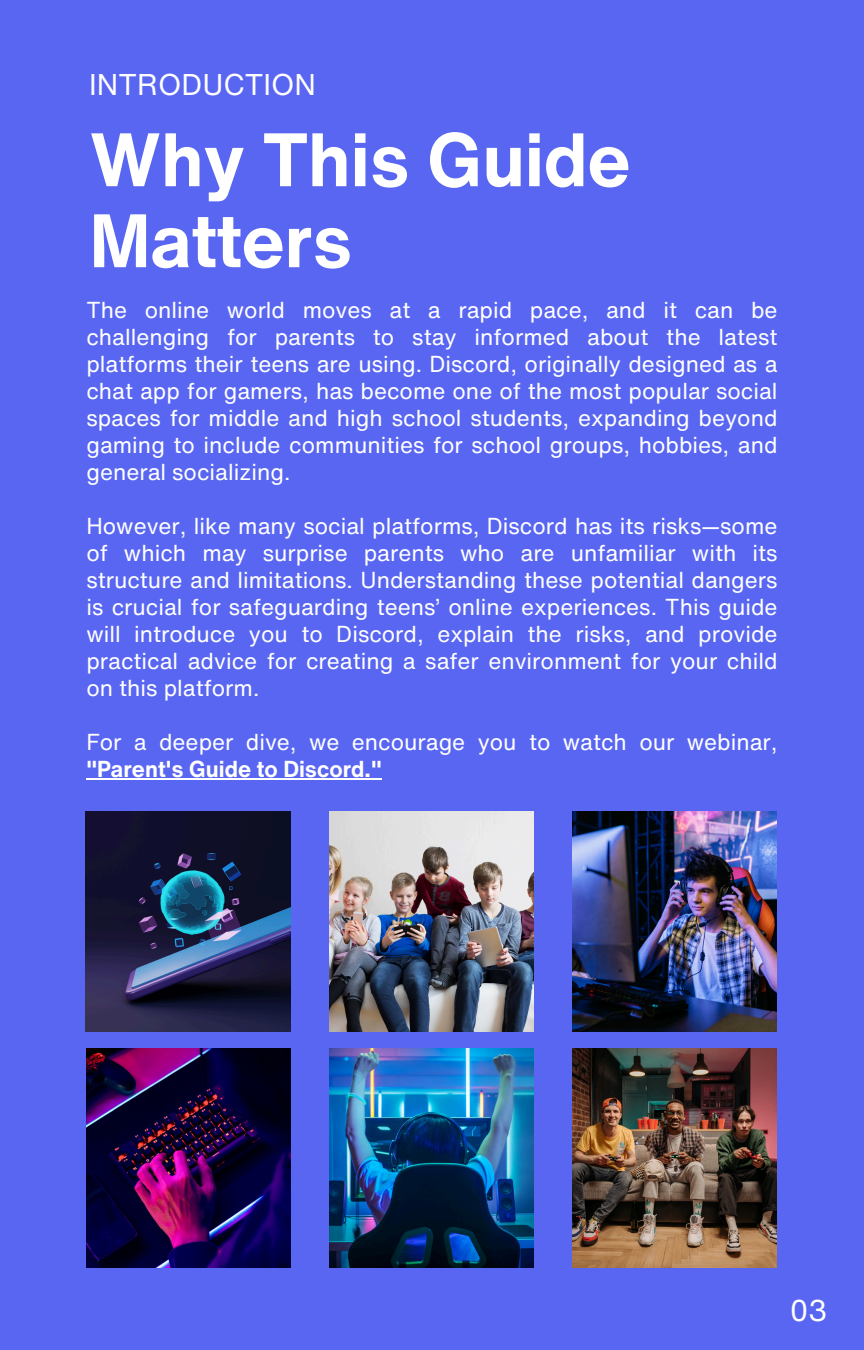
<style>
.page{position:relative;width:864px;height:1350px;background:#5966f2}
.page>*{position:absolute;margin:0;border:0;box-sizing:border-box;transform-origin:0 0}
.t1{font:700 74.25px/81px "Helvetica Now Text";letter-spacing:-.005em;color:#fff}
.t2{font:29.25px "Helvetica Now Text";color:#fff}
.t3{font:22.5px/27px "Helvetica Now Text";color:#fff;text-align:justify}
.s1{font-weight:700}
</style>
<div class="page">
<img style="left:573px;top:1048px;width:204px;height:219px">
<img style="left:330px;top:1048px;width:204px;height:219px">
<img style="left:86px;top:1048px;width:205px;height:219px">
<img style="left:573px;top:812px;width:204px;height:219px">
<img style="left:330px;top:812px;width:204px;height:219px">
<img style="left:86px;top:812px;width:204px;height:219px">
<hr style="left:86px;top:778px;width:296px;height:2px;background:#fff">
<h1 class="t2" style="left:89px;top:62px;width:228px">INTRODUCTION</h1>
<h2 class="t1" style="left:89px;top:118px;width:543px">Why This Guide<br>Matters</h2>
<p class="t3" style="left:86px;top:296px;width:693px">The online world moves at a rapid pace, and it can be challenging for parents to stay informed about the latest platforms their teens are using. Discord, originally designed as a chat app for gamers, has become one of the most popular social spaces for middle and high school students, expanding beyond gaming to include communities for school groups, hobbies, and general socializing.</p>
<p class="t3" style="left:86px;top:512px;width:693px">However, like many social platforms, Discord has its risks—some of which may surprise parents who are unfamiliar with its structure and limitations. Understanding these potential dangers is crucial for safeguarding teens’ online experiences. This guide will introduce you to Discord, explain the risks, and provide practical advice for creating a safer environment for your child on this platform.</p>
<p class="t3" style="left:86px;top:728px;width:693px">For a deeper dive, we encourage you to watch our webinar, <span class="s1">"Parent's Guide to Discord."</span></p>
<p class="t2" style="left:790px;top:1288px;width:39px">03</p>
</div>
